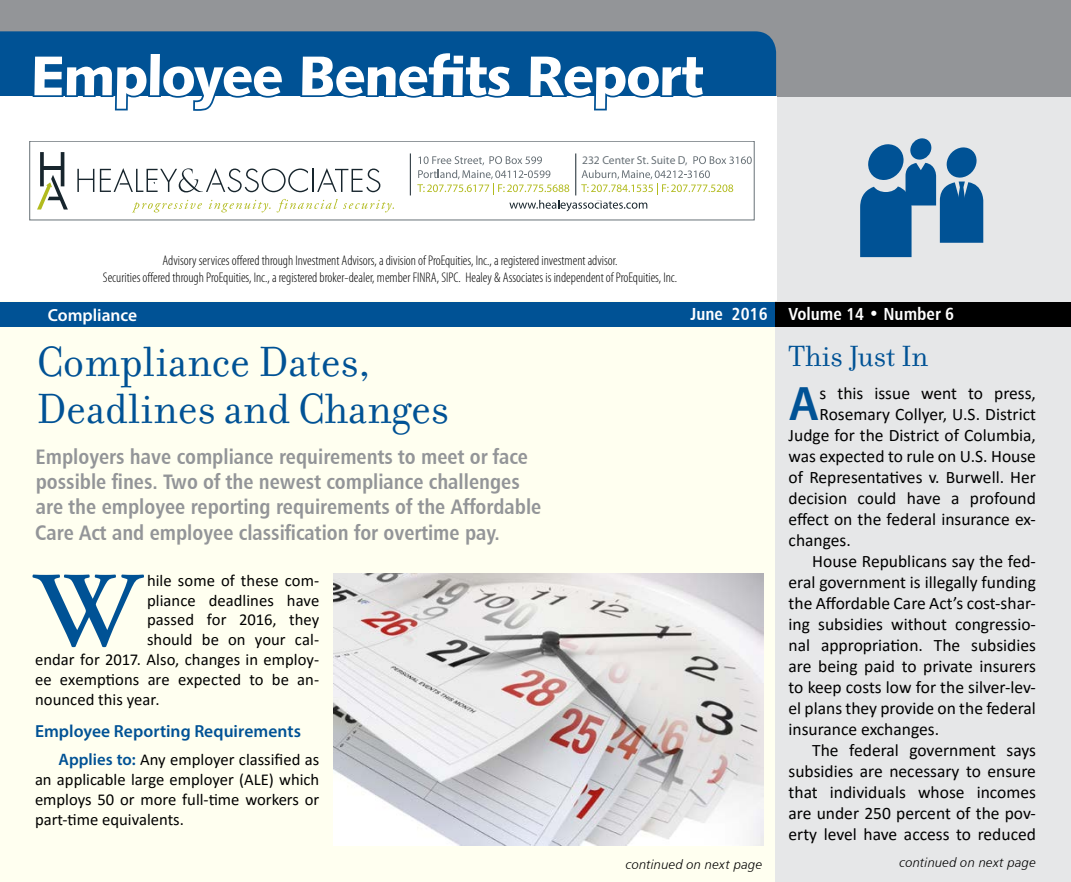
<style>
.page{position:relative;width:1071px;height:882px;background:#fff}
.page>*{position:absolute;margin:0;border:0;box-sizing:border-box;transform-origin:0 0}
.t1{font:600 106.92px "Adobe Garamond Pro";color:#005295}
.t2{font:56px "Humanist 531 BT Black A";letter-spacing:-.025em;color:#fff}
.t3{font:600 48.65px "Myriad Pro";color:#005295}
.t4{font:45.5px/47.2px "Filosofia";color:#005295}
.t5{font:31.5px "Filosofia";color:#005295}
.t6{font:21px/25.2px "Humanist 777 BT Bold Condensed B";color:#939598}
.t7{font:17.5px "Calibri";color:#000}
.t8{font:600 17.5px "Myriad Pro";letter-spacing:.005em;color:#005295}
.t9{font:17.5px "Humanist 777 BT Bold Condensed B";color:#fff}
.t10{font:600 17.5px "Myriad Pro";color:#fff}
.t11{font:16.62px/19.9px "Calibri";color:#000;text-align:justify}
.t12{font:300 condensed 14px/16.8px "Myriad Pro";color:#000;text-align:center}
.t13{font:13.12px "Humanist 777 BT Light Italic B";letter-spacing:.015em;color:#000}
.t14{font:11.55px "Myriad Pro";color:#687177}
.s1{font-family:"Myriad Pro";font-weight:600;color:#005295}
</style>
<div class="page">
<div style="left:1px;top:1px;width:1070px;height:881px;background:#fffff0"></div>
<div style="left:776px;top:75px;width:295px;height:807px;background:#e6e7e8"></div>
<div style="left:0;top:0;width:1071px;height:96px;background:#939598"></div>
<div style="left:0;top:31px;width:776px;height:65px;background:#005295"></div>
<div style="left:0;top:96px;width:776px;height:205px;background:#fff"></div>
<svg style="left:910px;top:138px;width:22px;height:22px"></svg>
<svg style="left:860px;top:144px;width:123px;height:113px"></svg>
<div style="left:0;top:303px;width:776px;height:24px;background:#005295"></div>
<div style="left:776px;top:303px;width:295px;height:24px;background:#000"></div>
<svg style="left:31px;top:50px;width:254px;height:61px"></svg>
<div style="left:299px;top:50px;width:215px;height:48px;background:#005295"></div>
<svg style="left:527px;top:53px;width:180px;height:58px"></svg>
<img style="left:334px;top:573px;width:429px;height:272px">
<svg style="left:77px;top:169px;width:17px;height:23px"></svg>
<svg style="left:100px;top:168px;width:280px;height:24px"></svg>
<svg style="left:37px;top:175px;width:31px;height:35px"></svg>
<hr style="left:61px;top:152px;width:3px;height:34px;background:#17252d">
<svg style="left:40px;top:152px;width:4px;height:34px"></svg>
<hr style="left:43px;top:167px;width:20px;height:3px;background:#17252d">
<svg style="left:133px;top:200px;width:69px;height:12px"></svg>
<svg style="left:209px;top:200px;width:62px;height:12px"></svg>
<svg style="left:277px;top:199px;width:117px;height:13px"></svg>
<svg style="left:417px;top:156px;width:334px;height:55px"></svg>
<div style="left:29px;top:141px;width:725px;height:79px;border:1px solid #687177"></div>
<hr style="left:410px;top:153px;width:1px;height:42px;background:#17252d">
<hr style="left:575px;top:153px;width:1px;height:42px;background:#17252d">
<h2 class="t2" style="left:31px;top:40px;width:674px">Employee Benefits Report</h2>
<p class="t14" style="left:582px;top:154px;width:107px">232 Center St. Suite D,</p>
<p class="t12" style="left:103px;top:252px;width:576px">Advisory services offered through Investment Advisors, a division of ProEquities, Inc., a registered investment advisor.<br>Securities offered through ProEquities, Inc., a registered broker-dealer, member FINRA, SIPC. Healey &amp; Associates is independent of ProEquities, Inc.</p>
<p class="t10" style="left:48px;top:304px;width:91px">Compliance</p>
<p class="t9" style="left:690px;top:303px;width:265px">June 2016 Volume 14 • Number 6</p>
<h3 class="t4" style="left:36px;top:339px;width:414px">Compliance Dates,<br>Deadlines and Changes</h3>
<p class="t6" style="left:35px;top:444px;width:508px">Employers have compliance requirements to meet or face possible fines. Two of the newest compliance challenges are the employee reporting requirements of the Affordable Care Act and employee classification for overtime pay.</p>
<h1 class="t1" style="left:35px;top:550px;width:105px">W</h1>
<p class="t11" style="left:147px;top:570px;width:174px">hile some of these com-</p>
<p class="t11" style="left:147px;top:590px;width:174px">pliance deadlines have</p>
<p class="t11" style="left:147px;top:610px;width:174px">passed for 2016, they</p>
<p class="t11" style="left:147px;top:629px;width:174px">should be on your cal-</p>
<p class="t11" style="left:35px;top:649px;width:286px">endar for 2017. Also, changes in employ-</p>
<p class="t11" style="left:35px;top:669px;width:286px">ee exemptions are expected to be an-</p>
<p class="t11" style="left:35px;top:689px;width:126px">nounced this year.</p>
<p class="t8" style="left:35px;top:720px;width:268px">Employee Reporting Requirements</p>
<p class="t11" style="left:35px;top:750px;width:286px;text-indent:24px"><span class="s1">Applies to:</span> Any employer classified as an applicable large employer (ALE) which employs 50 or more full-time workers or part-time equivalents.</p>
<h3 class="t5" style="left:789px;top:339px;width:141px">This Just In</h3>
<h3 class="t3" style="left:789px;top:373px;width:32px">A</h3>
<p class="t7" style="left:820px;top:381px;width:218px">s this issue went to press,</p>
<p class="t7" style="left:820px;top:402px;width:218px">Rosemary Collyer, U.S. District</p>
<p class="t7" style="left:789px;top:423px;width:249px">Judge for the District of Columbia,</p>
<p class="t7" style="left:789px;top:444px;width:249px">was expected to rule on U.S. House</p>
<p class="t7" style="left:789px;top:465px;width:249px">of Representatives v. Burwell. Her</p>
<p class="t7" style="left:789px;top:486px;width:249px">decision could have a profound</p>
<p class="t7" style="left:789px;top:507px;width:249px">effect on the federal insurance ex-</p>
<p class="t7" style="left:789px;top:528px;width:64px">changes.</p>
<p class="t7" style="left:812px;top:549px;width:225px">House Republicans say the fed-</p>
<p class="t7" style="left:789px;top:570px;width:249px">eral government is illegally funding</p>
<p class="t7" style="left:789px;top:591px;width:249px">the Affordable Care Act’s cost-shar-</p>
<p class="t7" style="left:789px;top:612px;width:249px">ing subsidies without congressio-</p>
<p class="t7" style="left:789px;top:633px;width:249px">nal appropriation. The subsidies</p>
<p class="t7" style="left:789px;top:654px;width:249px">are being paid to private insurers</p>
<p class="t7" style="left:789px;top:675px;width:249px">to keep costs low for the silver-lev-</p>
<p class="t7" style="left:789px;top:696px;width:249px">el plans they provide on the federal</p>
<p class="t7" style="left:789px;top:717px;width:152px">insurance exchanges.</p>
<p class="t7" style="left:812px;top:738px;width:225px">The federal government says</p>
<p class="t7" style="left:789px;top:759px;width:249px">subsidies are necessary to ensure</p>
<p class="t7" style="left:789px;top:780px;width:249px">that individuals whose incomes</p>
<p class="t7" style="left:789px;top:801px;width:249px">are under 250 percent of the pov-</p>
<p class="t7" style="left:789px;top:822px;width:249px">erty level have access to reduced</p>
<p class="t13" style="left:626px;top:857px;width:138px">continued on next page</p>
<p class="t13" style="left:900px;top:855px;width:138px">continued on next page</p>
</div>
